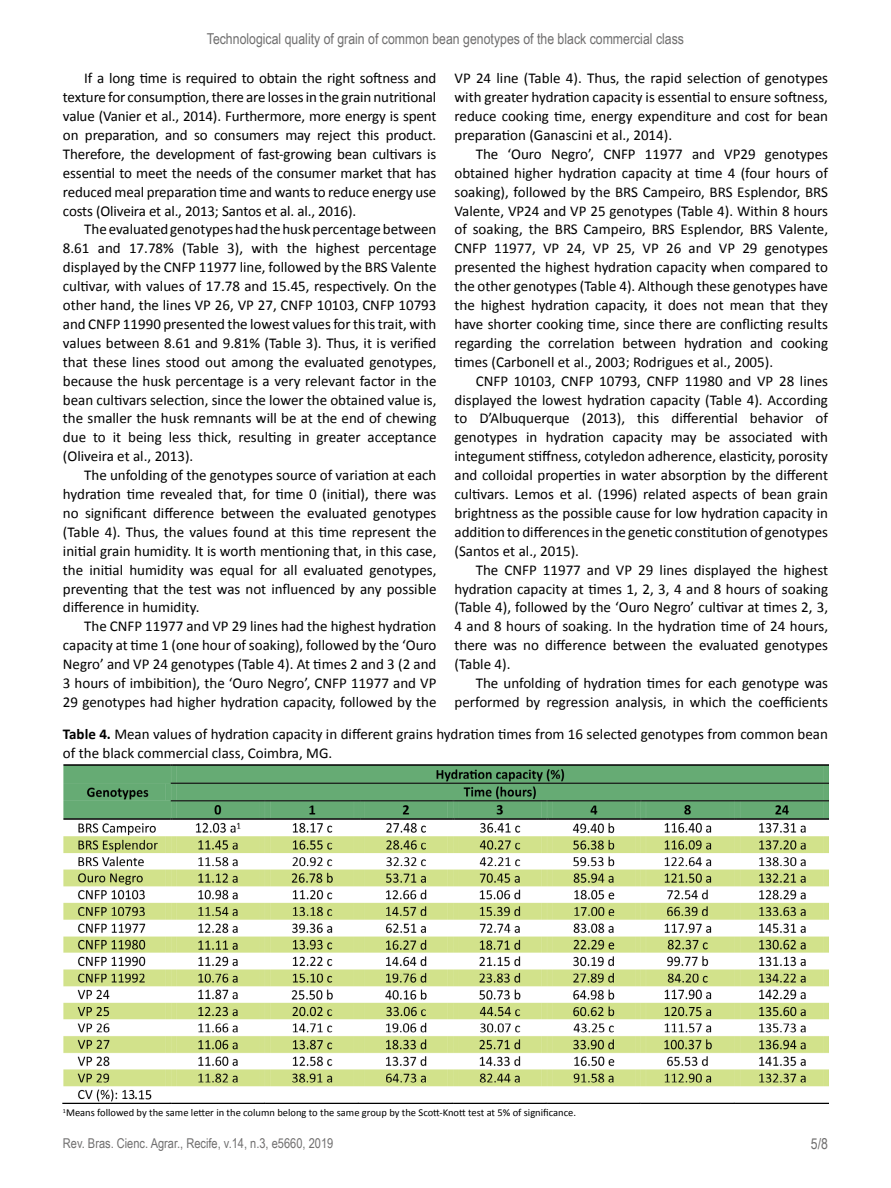
<style>
.page{position:relative;width:891px;height:1188px;background:#fff}
.page>*{position:absolute;margin:0;border:0;box-sizing:border-box;transform-origin:0 0}
.t1{font:15px/18.9px "Calibri";color:#000;text-align:justify}
.t2{font:15px "Arial Narrow";color:#706f6f}
.t3{font:13.5px "Arial Narrow";color:#706f6f}
.t4{font:10.5px "Calibri";color:#000}
.s1{font-weight:700}
</style>
<div class="page">
<img style="left:63px;top:765px;width:765px;height:339px">
<p class="t2" style="left:207px;top:28px;width:479px">Technological quality of grain of common bean genotypes of the black commercial class</p>
<p class="t1" style="left:63px;top:69px;width:375px;text-indent:21px">If a long time is required to obtain the right softness and texture for consumption, there are losses in the grain nutritional value (Vanier et al., 2014). Furthermore, more energy is spent on preparation, and so consumers may reject this product.<br>Therefore, the development of fast-growing bean cultivars is essential to meet the needs of the consumer market that has reduced meal preparation time and wants to reduce energy use costs (Oliveira et al., 2013; Santos et al. al., 2016).</p>
<p class="t1" style="left:63px;top:220px;width:375px;text-indent:21px">The evaluated genotypes had the husk percentage between 8.61 and 17.78% (Table 3), with the highest percentage displayed by the CNFP 11977 line, followed by the BRS Valente cultivar, with values of 17.78 and 15.45, respectively. On the other hand, the lines VP 26, VP 27, CNFP 10103, CNFP 10793 and CNFP 11990 presented the lowest values for this trait, with values between 8.61 and 9.81% (Table 3). Thus, it is verified that these lines stood out among the evaluated genotypes, because the husk percentage is a very relevant factor in the bean cultivars selection, since the lower the obtained value is, the smaller the husk remnants will be at the end of chewing due to it being less thick, resulting in greater acceptance (Oliveira et al., 2013).</p>
<p class="t1" style="left:63px;top:466px;width:375px;text-indent:21px">The unfolding of the genotypes source of variation at each hydration time revealed that, for time 0 (initial), there was no significant difference between the evaluated genotypes (Table 4). Thus, the values found at this time represent the initial grain humidity. It is worth mentioning that, in this case, the initial humidity was equal for all evaluated genotypes, preventing that the test was not influenced by any possible difference in humidity.</p>
<p class="t1" style="left:63px;top:617px;width:375px;text-indent:21px">The CNFP 11977 and VP 29 lines had the highest hydration capacity at time 1 (one hour of soaking), followed by the ‘Ouro Negro’ and VP 24 genotypes (Table 4). At times 2 and 3 (2 and 3 hours of imbibition), the ‘Ouro Negro’, CNFP 11977 and VP 29 genotypes had higher hydration capacity, followed by the</p>
<p class="t1" style="left:455px;top:69px;width:375px">VP 24 line (Table 4). Thus, the rapid selection of genotypes with greater hydration capacity is essential to ensure softness, reduce cooking time, energy expenditure and cost for bean preparation (Ganascini et al., 2014).</p>
<p class="t1" style="left:455px;top:145px;width:375px;text-indent:21px">The ‘Ouro Negro’, CNFP 11977 and VP29 genotypes obtained higher hydration capacity at time 4 (four hours of soaking), followed by the BRS Campeiro, BRS Esplendor, BRS Valente, VP24 and VP 25 genotypes (Table 4). Within 8 hours of soaking, the BRS Campeiro, BRS Esplendor, BRS Valente, CNFP 11977, VP 24, VP 25, VP 26 and VP 29 genotypes presented the highest hydration capacity when compared to the other genotypes (Table 4). Although these genotypes have the highest hydration capacity, it does not mean that they have shorter cooking time, since there are conflicting results regarding the correlation between hydration and cooking times (Carbonell et al., 2003; Rodrigues et al., 2005).</p>
<p class="t1" style="left:455px;top:371px;width:375px;text-indent:21px">CNFP 10103, CNFP 10793, CNFP 11980 and VP 28 lines displayed the lowest hydration capacity (Table 4). According to D’Albuquerque (2013), this differential behavior of genotypes in hydration capacity may be associated with integument stiffness, cotyledon adherence, elasticity, porosity and colloidal properties in water absorption by the different cultivars. Lemos et al. (1996) related aspects of bean grain brightness as the possible cause for low hydration capacity in addition to differences in the genetic constitution of genotypes (Santos et al., 2015).</p>
<p class="t1" style="left:455px;top:560px;width:375px;text-indent:21px">The CNFP 11977 and VP 29 lines displayed the highest hydration capacity at times 1, 2, 3, 4 and 8 hours of soaking (Table 4), followed by the ‘Ouro Negro’ cultivar at times 2, 3, 4 and 8 hours of soaking. In the hydration time of 24 hours, there was no difference between the evaluated genotypes (Table 4).</p>
<p class="t1" style="left:455px;top:674px;width:375px;text-align:right">The unfolding of hydration times for each genotype was performed by regression analysis, in which the coefficients</p>
<p class="t1" style="left:63px;top:725px;width:767px"><span class="s1">Table 4.</span> Mean values of hydration capacity in different grains hydration times from 16 selected genotypes from common bean of the black commercial class, Coimbra, MG.</p>
<p class="t4" style="left:63px;top:1106px;width:515px"><sup>1</sup>Means followed by the same letter in the column belong to the same group by the Scott-Knott test at 5% of significance.</p>
<p class="t3" style="left:63px;top:1134px;width:272px">Rev. Bras. Cienc. Agrar., Recife, v.14, n.3, e5660, 2019</p>
<p class="t2" style="left:811px;top:1133px;width:19px">5/8</p>
</div>
